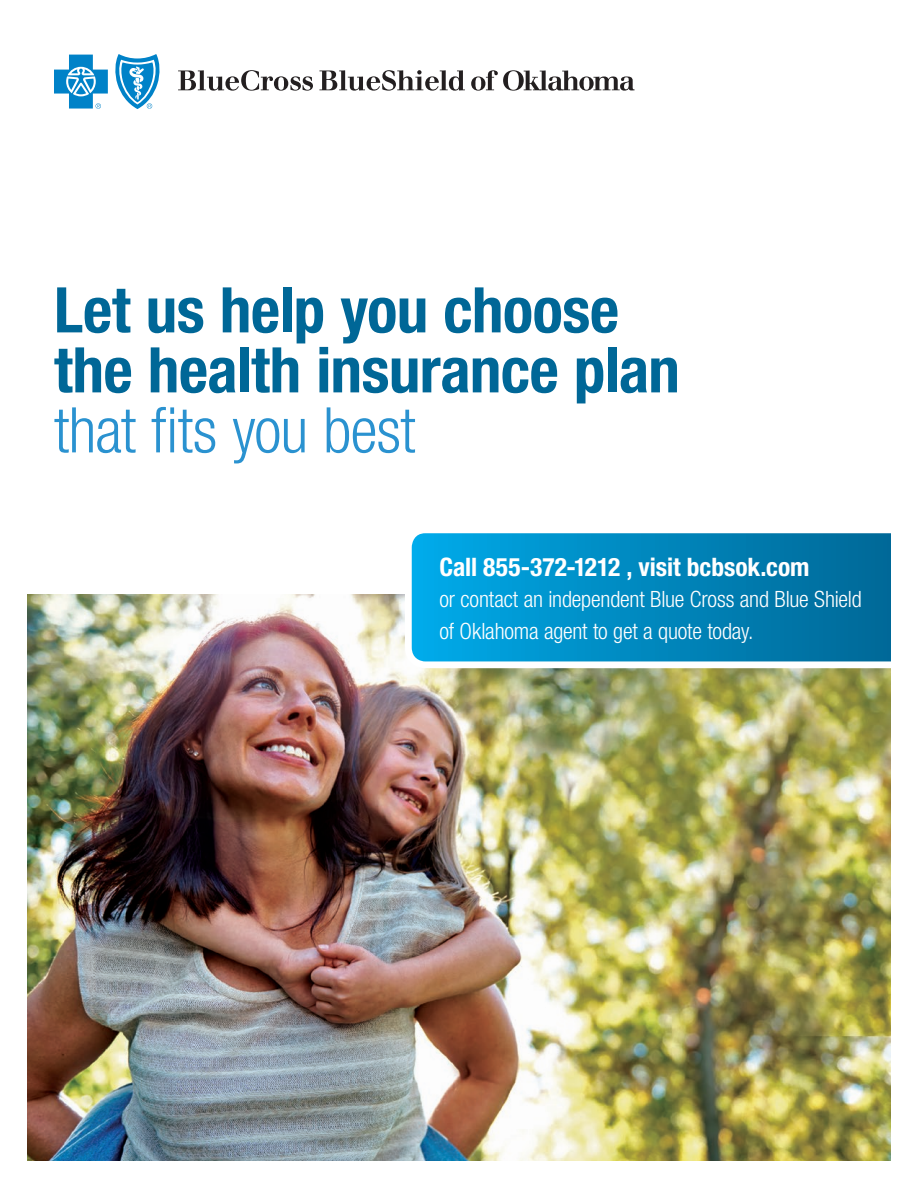
<style>
.page{position:relative;width:918px;height:1188px;background:#fff}
.page>*{position:absolute;margin:0;border:0;box-sizing:border-box;transform-origin:0 0}
.t1{font:700 condensed 63px/60px "Helvetica Neue";letter-spacing:-.01em;color:#006797}
.t2{font:700 condensed 25.5px "Helvetica Neue";letter-spacing:-.005em;color:#fff}
.t3{font:300 condensed 22.5px/31.5px "Helvetica Neue";letter-spacing:-.01em;color:#fff}
.s1{font-weight:300;color:#2a92d0}
</style>
<div class="page">
<img style="left:27px;top:594px;width:864px;height:567px">
<svg style="left:178px;top:70px;width:135px;height:21px"></svg>
<svg style="left:319px;top:70px;width:146px;height:21px"></svg>
<svg style="left:471px;top:70px;width:164px;height:21px"></svg>
<svg style="left:54px;top:55px;width:54px;height:54px"></svg>
<svg style="left:115px;top:54px;width:45px;height:55px"></svg>
<svg style="left:402px;top:533px;width:489px;height:139px;background:#1691c1"></svg>
<p class="t1" style="left:54px;top:279px;width:627px">Let us help you choose the health insurance plan <span class="s1">that fits you best</span></p>
<p class="t2" style="left:439px;top:551px;width:372px">Call 855-372-1212 , visit bcbsok.com</p>
<p class="t3" style="left:439px;top:583px;width:424px">or contact an independent Blue Cross and Blue Shield of Oklahoma agent to get a quote today.</p>
</div>
